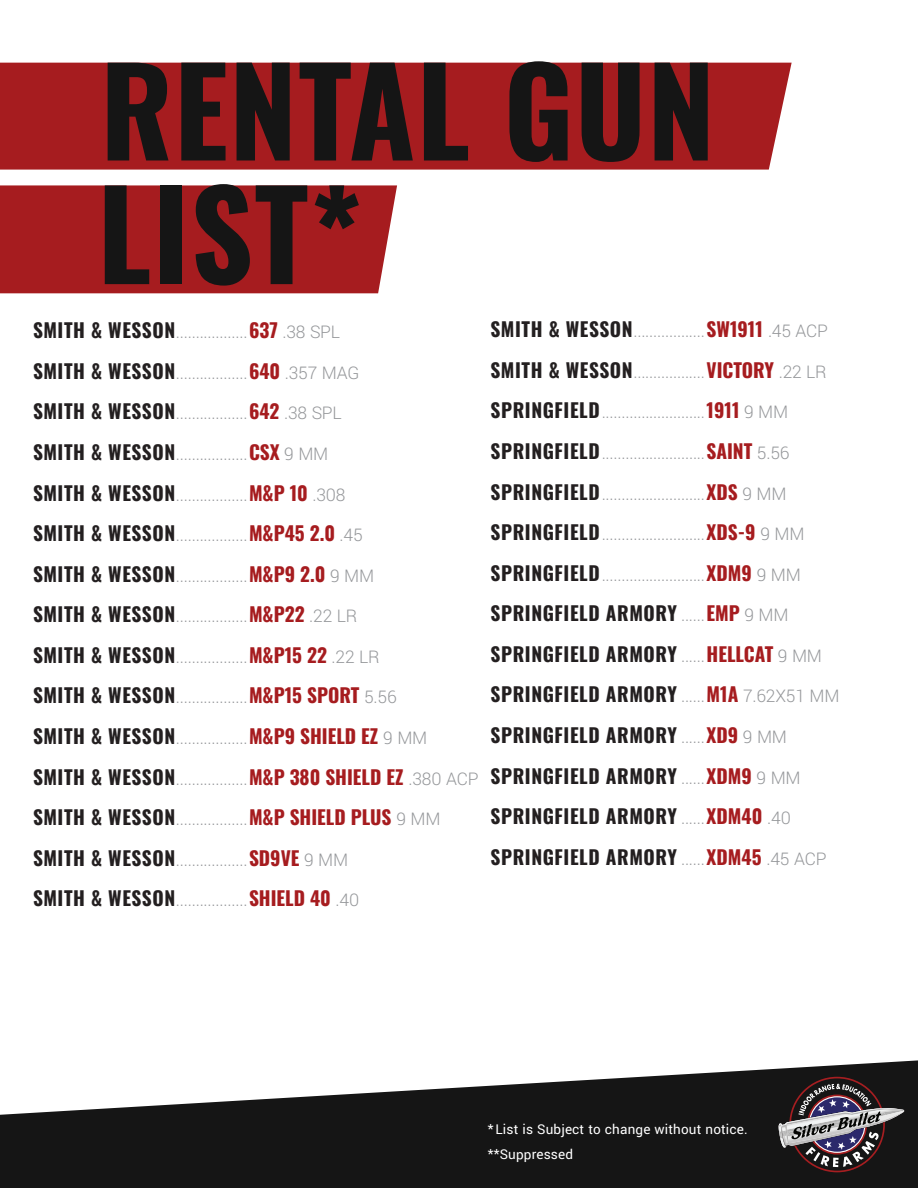
<style>
.page{position:relative;width:918px;height:1188px;background:#fff}
.page>*{position:absolute;margin:0;border:0;box-sizing:border-box;transform-origin:0 0}
.t1{font:700 121.8px "Oswald";color:#151515}
.t2{font:700 120.75px "Oswald";letter-spacing:.01em;color:#151515}
.summary{font:300 19.35px "Yantramanav";letter-spacing:-.01em;color:#95979a}
.summary-2{font:700 19.35px "Oswald";letter-spacing:.03em;color:#231f20}
.t3{font:15px "Yantramanav";letter-spacing:.01em;color:#fff}
.s1{font-family:"Oswald";font-weight:700;color:#231f20}
.s2{font-family:"Oswald";font-weight:700;color:#a61c1f}
.s3{font-family:"Yantramanav";font-weight:300;color:#95979a}
.s4{color:#a61c1f}
</style>
<div class="page">
<div style="left:0;top:185px;width:397px;height:108px;background:#a61c1f"></div>
<div style="left:0;top:63px;width:792px;height:107px;background:#a61c1f"></div>
<svg style="left:0;top:1060px;width:918px;height:128px;fill:#151515"></svg>
<svg style="left:778px;top:1077px;width:126px;height:95px;background:#4e464c"></svg>
<p class="t2" style="left:100px;top:48px;width:616px">RENTAL GUN</p>
<p class="t1" style="left:97px;top:171px;width:265px">LIST*</p>
<p class="summary" style="left:33px;top:320px;width:309px"><span class="s1">SMITH &amp; WESSON</span>..................<span class="s2">637</span> .38 SPL</p>
<p class="summary" style="left:33px;top:361px;width:328px"><span class="s1">SMITH &amp; WESSON</span>..................<span class="s2">640</span> .357 MAG</p>
<p class="summary" style="left:33px;top:402px;width:310px"><span class="s1">SMITH &amp; WESSON</span>..................<span class="s2">642</span> .38 SPL</p>
<p class="summary" style="left:33px;top:442px;width:297px"><span class="s1">SMITH &amp; WESSON</span>..................<span class="s2">CSX</span> 9 MM</p>
<p class="summary" style="left:33px;top:483px;width:314px"><span class="s1">SMITH &amp; WESSON</span>..................<span class="s2">M&amp;P 10</span> .308</p>
<p class="summary" style="left:33px;top:523px;width:331px"><span class="s1">SMITH &amp; WESSON</span>..................<span class="s2">M&amp;P45 2.0</span> .45</p>
<p class="summary" style="left:33px;top:564px;width:343px"><span class="s1">SMITH &amp; WESSON</span>..................<span class="s2">M&amp;P9 2.0</span> 9 MM</p>
<p class="summary" style="left:33px;top:604px;width:326px"><span class="s1">SMITH &amp; WESSON</span>..................<span class="s2">M&amp;P22</span> .22 LR</p>
<p class="summary" style="left:33px;top:645px;width:348px"><span class="s1">SMITH &amp; WESSON</span>..................<span class="s2">M&amp;P15 22</span> .22 LR</p>
<p class="summary" style="left:33px;top:686px;width:365px"><span class="s1">SMITH &amp; WESSON</span>..................<span class="s2">M&amp;P15 SPORT</span> 5.56</p>
<p class="summary" style="left:33px;top:726px;width:396px"><span class="s1">SMITH &amp; WESSON</span>..................<span class="s2">M&amp;P9 SHIELD EZ</span> 9 MM</p>
<p class="summary" style="left:33px;top:767px;width:447px"><span class="s1">SMITH &amp; WESSON</span>..................<span class="s2">M&amp;P 380 SHIELD EZ</span> .380 ACP</p>
<p class="summary" style="left:33px;top:807px;width:409px"><span class="s1">SMITH &amp; WESSON</span>..................<span class="s2">M&amp;P SHIELD PLUS</span> 9 MM</p>
<p class="summary" style="left:33px;top:848px;width:317px"><span class="s1">SMITH &amp; WESSON</span>..................<span class="s2">SD9VE</span> 9 MM</p>
<p class="summary" style="left:33px;top:889px;width:328px"><span class="s1">SMITH &amp; WESSON</span>..................<span class="s2">SHIELD 40</span> .40</p>
<p class="summary" style="left:491px;top:319px;width:339px"><span class="s1">SMITH &amp; WESSON</span>..................<span class="s2">SW1911</span> .45 ACP</p>
<p class="summary" style="left:491px;top:360px;width:338px"><span class="s1">SMITH &amp; WESSON</span>..................<span class="s2">VICTORY</span> .22 LR</p>
<p class="summary" style="left:491px;top:401px;width:299px"><span class="s1">SPRINGFIELD</span>..........................<span class="s2">1911</span> 9 MM</p>
<p class="summary" style="left:491px;top:441px;width:300px"><span class="s1">SPRINGFIELD</span>..........................<span class="s2">SAINT</span> 5.56</p>
<p class="summary" style="left:491px;top:482px;width:298px"><span class="s1">SPRINGFIELD</span>..........................<span class="s2">XDS</span> 9 MM</p>
<p class="summary" style="left:491px;top:522px;width:315px"><span class="s1">SPRINGFIELD</span>..........................<span class="s2">XDS-9</span> 9 MM</p>
<p class="summary" style="left:491px;top:563px;width:312px"><span class="s1">SPRINGFIELD</span>..........................<span class="s2">XDM9</span> 9 MM</p>
<p class="summary-2" style="left:491px;top:603px;width:300px">SPRINGFIELD ARMORY <span class="s3">......</span><span class="s4">EMP</span> <span class="s3">9 MM</span></p>
<p class="summary-2" style="left:491px;top:644px;width:333px">SPRINGFIELD ARMORY <span class="s3">......</span><span class="s4">HELLCAT</span> <span class="s3">9 MM</span></p>
<p class="summary-2" style="left:491px;top:684px;width:350px">SPRINGFIELD ARMORY <span class="s3">......</span><span class="s4">M1A</span> <span class="s3">7.62X51 MM</span></p>
<p class="summary-2" style="left:491px;top:725px;width:298px">SPRINGFIELD ARMORY <span class="s3">......</span><span class="s4">XD9</span> <span class="s3">9 MM</span></p>
<p class="summary-2" style="left:491px;top:766px;width:312px">SPRINGFIELD ARMORY <span class="s3">......</span><span class="s4">XDM9</span> <span class="s3">9 MM</span></p>
<p class="summary-2" style="left:491px;top:806px;width:302px">SPRINGFIELD ARMORY <span class="s3">......</span><span class="s4">XDM40</span> <span class="s3">.40</span></p>
<p class="summary-2" style="left:491px;top:847px;width:337px">SPRINGFIELD ARMORY <span class="s3">......</span><span class="s4">XDM45</span> <span class="s3">.45 ACP</span></p>
<p class="t3" style="left:488px;top:1120px;width:261px">*List is Subject to change without notice.</p>
<p class="t3" style="left:488px;top:1145px;width:87px">**Suppressed</p>
</div>
